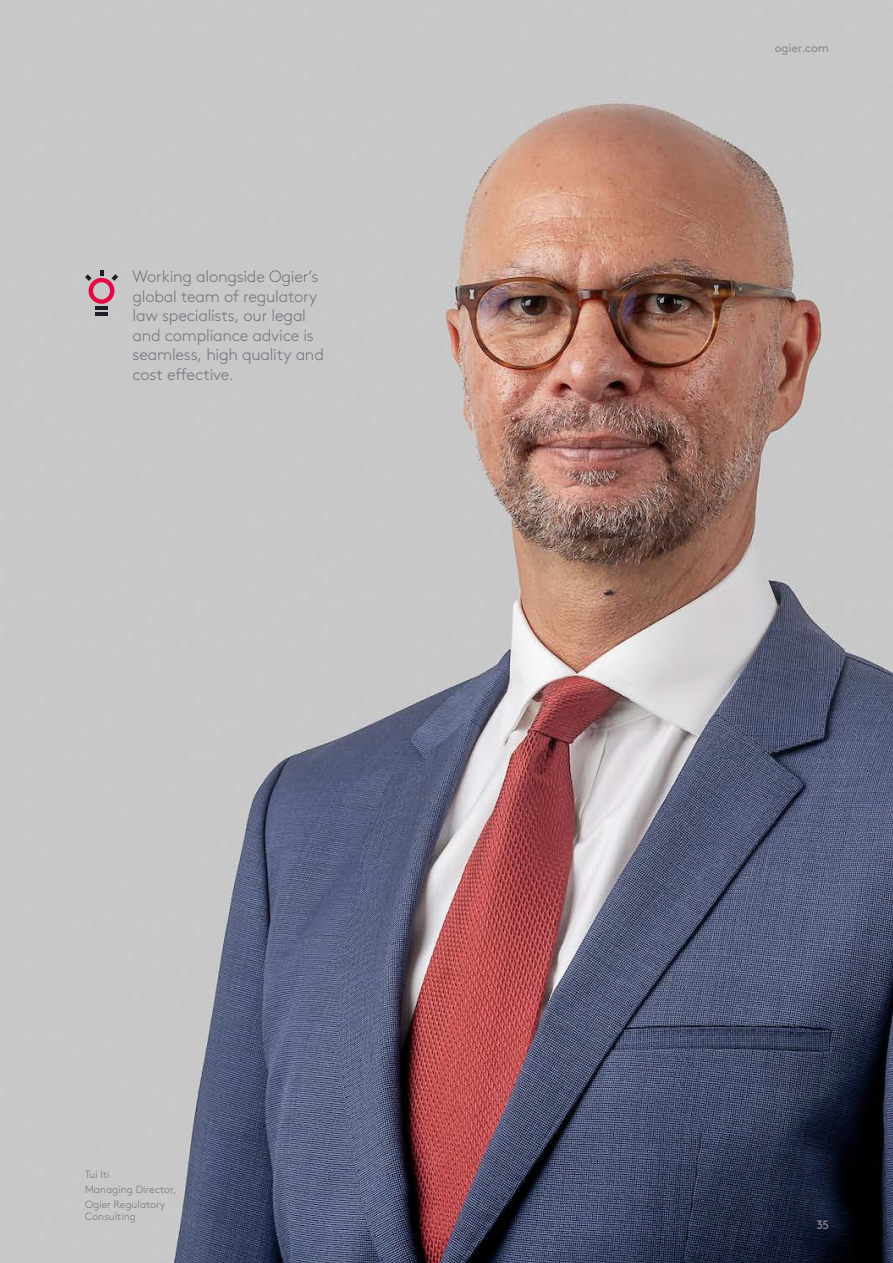
<style>
.page{position:relative;width:893px;height:1263px;background:#fff}
.page>*{position:absolute;margin:0;border:0;box-sizing:border-box;transform-origin:0 0}
.t1{font:300 16.5px/19.5px "Brown Std";letter-spacing:-.015em;color:#77737d}
.t2{font:12px "Brown Std";letter-spacing:-.015em;color:#8f8a94}
.t3{font:300 10.5px/14.7px "Brown Std";letter-spacing:.005em;color:#77737d}
</style>
<div class="page">
<img style="left:0;top:0;width:893px;height:1263px">
<hr style="left:95px;top:306px;width:13px;height:4px;background:#1d1e29">
<hr style="left:95px;top:312px;width:13px;height:4px;background:#1d1e29">
<svg style="left:85px;top:270px;width:33px;height:34px"></svg>
<p class="t1" style="left:133px;top:267px;width:193px">Working alongside Ogier’s global team of regulatory law specialists, our legal and compliance advice is seamless, high quality and cost effective.</p>
<p class="t3" style="left:85px;top:1167px;width:93px">Tui Iti<br>Managing Director,<br>Ogier Regulatory</p>
<p class="t3" style="left:85px;top:1209px;width:52px">Consulting</p>
<p class="t2" style="left:775px;top:40px;width:56px">ogier.com</p>
<p class="t2" style="left:816px;top:1218px;width:14px">35</p>
</div>
